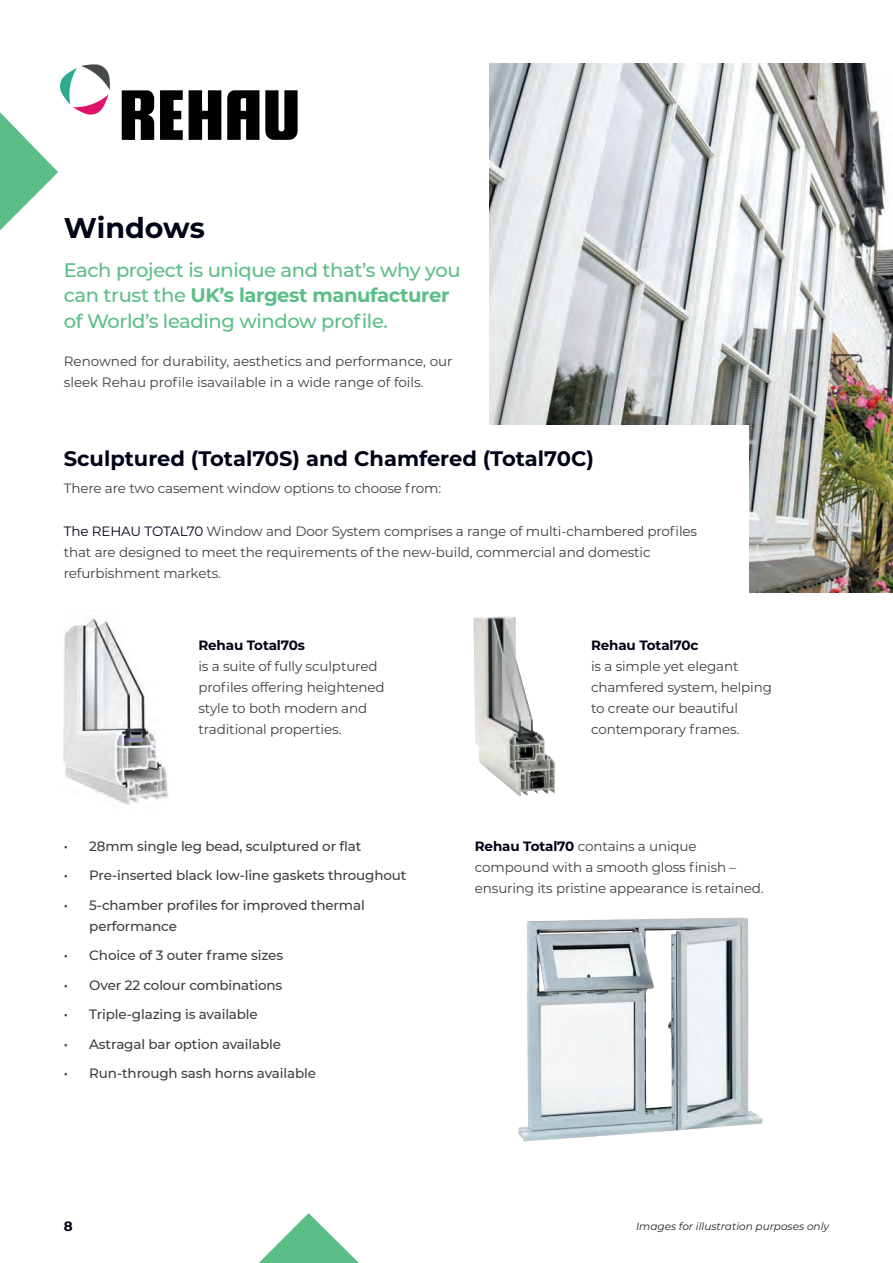
<style>
.page{position:relative;width:893px;height:1263px;background:#fff}
.page>*{position:absolute;margin:0;border:0;box-sizing:border-box;transform-origin:0 0}
.t1{font:700 28.5px "Montserrat";letter-spacing:-.005em;color:#000217}
.t2{font:700 21px "Montserrat";color:#000217}
.t3{font:500 19.5px/25.5px "Montserrat";letter-spacing:-.02em;color:#5bbe86}
.t4{font:13.5px/21px "Montserrat";letter-spacing:-.01em;color:#3e3e3f}
.t5{font:500 13.5px/21px "Montserrat";letter-spacing:-.01em;color:#3e3e3f}
.t6{font:700 13.5px "Montserrat";color:#000217}
.t7{font:italic 10.5px "Montserrat";color:#231f20}
.s1{font-weight:700}
.s2{color:#000217}
.s3{font-weight:700;color:#000217}
</style>
<div class="page">
<img style="left:489px;top:64px;width:404px;height:528px">
<div style="left:285px;top:426px;width:463px;height:171px;background:#fff"></div>
<img style="left:474px;top:617px;width:81px;height:179px">
<img style="left:63px;top:618px;width:105px;height:187px">
<svg style="left:0;top:64px;width:110px;height:166px"></svg>
<svg style="left:265px;top:90px;width:33px;height:50px;background:#323232"></svg>
<svg style="left:227px;top:90px;width:32px;height:50px;background:#222223"></svg>
<svg style="left:189px;top:90px;width:32px;height:50px;background:#282829"></svg>
<svg style="left:160px;top:90px;width:23px;height:50px"></svg>
<svg style="left:122px;top:90px;width:32px;height:50px;background:#252526"></svg>
<svg style="left:259px;top:1245px;width:100px;height:18px"></svg>
<img style="left:518px;top:917px;width:245px;height:225px">
<p class="t1" style="left:64px;top:208px;width:143px">Windows</p>
<p class="t3" style="left:64px;top:256px;width:398px">Each project is unique and that’s why you can trust the <span class="s1">UK’s largest manufacturer </span>of World’s leading window profile.</p>
<p class="t4" style="left:64px;top:350px;width:390px">Renowned for durability, aesthetics and performance, our sleek Rehau profile isavailable in a wide range of foils.</p>
<p class="t2" style="left:64px;top:443px;width:532px">Sculptured (Total70S) and Chamfered (Total70C)</p>
<p class="t4" style="left:64px;top:478px;width:379px">There are two casement window options to choose from:</p>
<p class="t4" style="left:64px;top:520px;width:635px"><span class="s2">The REHAU TOTAL70</span> Window and Door System comprises a range of multi-chambered profiles that are designed to meet the requirements of the new-build, commercial and domestic refurbishment markets.</p>
<p class="t4" style="left:198px;top:634px;width:188px"><span class="s3">Rehau Total70s<br></span>is a suite of fully sculptured profiles offering heightened style to both modern and traditional properties.</p>
<p class="t4" style="left:591px;top:634px;width:182px"><span class="s3">Rehau Total70c<br></span>is a simple yet elegant chamfered system, helping to create our beautiful contemporary frames.</p>
<p class="t5" style="left:64px;top:835px;width:299px">• 28mm single leg bead, sculptured or flat</p>
<p class="t5" style="left:64px;top:864px;width:344px">• Pre-inserted black low-line gaskets throughout</p>
<p class="t5" style="left:89px;top:894px;width:277px;text-indent:-26px">• 5-chamber profiles for improved thermal performance</p>
<p class="t5" style="left:64px;top:944px;width:221px">• Choice of 3 outer frame sizes</p>
<p class="t5" style="left:64px;top:974px;width:220px">• Over 22 colour combinations</p>
<p class="t5" style="left:64px;top:1003px;width:196px">• Triple-glazing is available</p>
<p class="t5" style="left:64px;top:1033px;width:219px">• Astragal bar option available</p>
<p class="t5" style="left:64px;top:1062px;width:254px">• Run-through sash horns available</p>
<p class="t6" style="left:64px;top:1216px;width:10px">8</p>
<p class="t4" style="left:475px;top:835px;width:290px"><span class="s3">Rehau Total70</span> contains a unique compound with a smooth gloss finish – ensuring its pristine appearance is retained.</p>
<p class="t7" style="left:636px;top:1219px;width:195px">Images for illustration purposes only</p>
</div>
